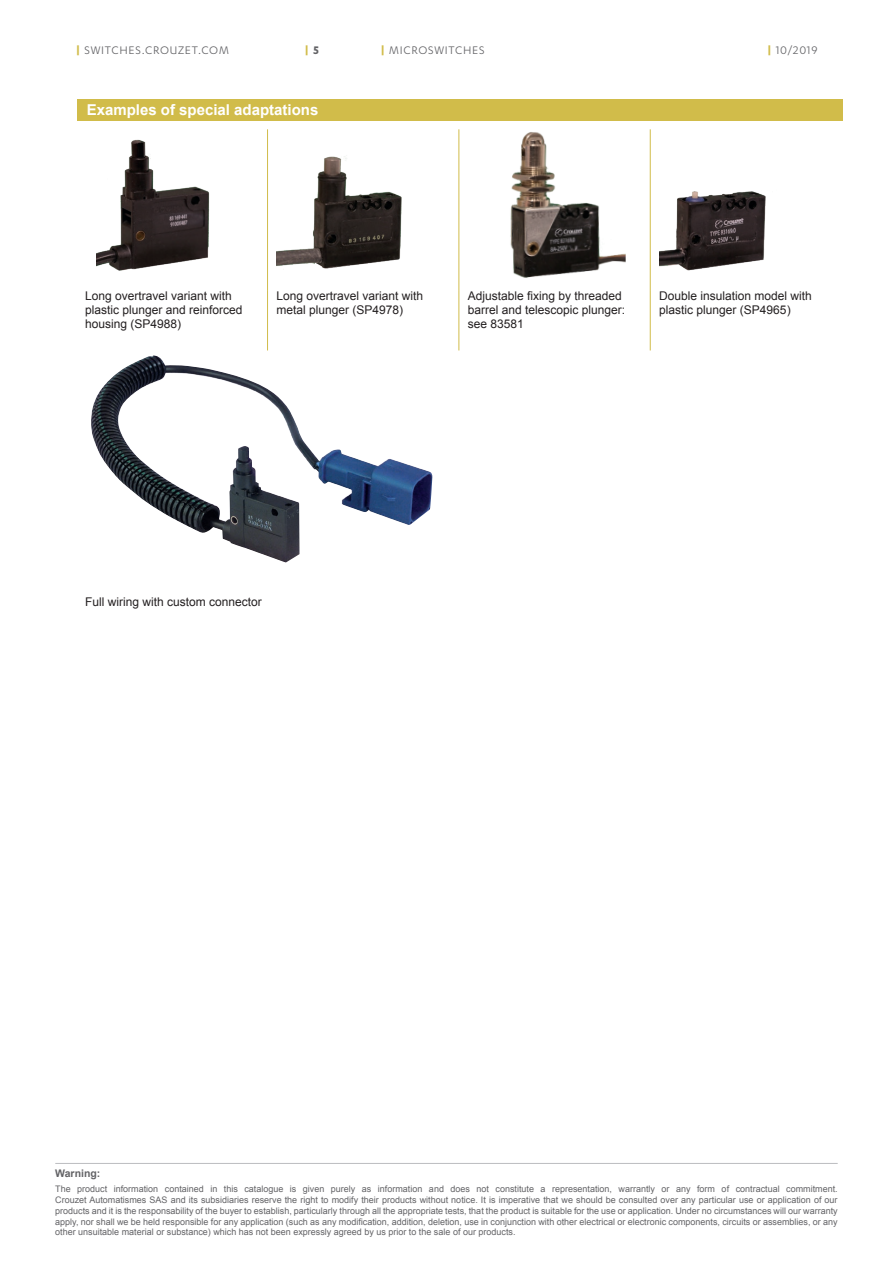
<style>
.page{position:relative;width:893px;height:1263px;background:#fff}
.page>*{position:absolute;margin:0;border:0;box-sizing:border-box;transform-origin:0 0}
.t1{font:700 15px "Arial";color:#fff}
.t2{font:12.75px "Karbon";letter-spacing:.06em;color:#636366}
.t3{font:700 12.75px "Karbon";color:#d1bc4a}
.t4{font:12px/14.4px "Arial";color:#231f20}
.t5{font:700 10.5px "Arial";color:#636366}
.t6{font:9px/10.8px "Arial";color:#636366;text-align:justify}
.s1{font-weight:700;color:#d1bc4a}
.s2{color:#636366}
</style>
<div class="page">
<hr style="left:267px;top:129px;width:1px;height:162px;background:#d1bc4a">
<hr style="left:458px;top:129px;width:1px;height:162px;background:#d1bc4a">
<hr style="left:650px;top:129px;width:1px;height:162px;background:#d1bc4a">
<hr style="left:267px;top:291px;width:1px;height:59px;background:#d1bc4a">
<hr style="left:458px;top:291px;width:1px;height:59px;background:#d1bc4a">
<hr style="left:650px;top:291px;width:1px;height:59px;background:#d1bc4a">
<div style="left:78px;top:100px;width:765px;height:21px;background:#d1bc4a"></div>
<img style="left:96px;top:139px;width:114px;height:132px">
<img style="left:277px;top:156px;width:125px;height:113px">
<img style="left:510px;top:132px;width:116px;height:146px">
<img style="left:659px;top:191px;width:107px;height:80px">
<img style="left:91px;top:355px;width:341px;height:208px">
<hr style="left:55px;top:1163px;width:783px;height:1px;background:#bcbdc0">
<h2 class="t2" style="left:76px;top:43px;width:154px"><span class="s1">|</span> SWITCHES.CROUZET.COM</h2>
<h2 class="t3" style="left:305px;top:43px;width:16px">| <span class="s2">5</span></h2>
<h2 class="t2" style="left:381px;top:43px;width:105px"><span class="s1">|</span> MICROSWITCHES</h2>
<h1 class="t1" style="left:87px;top:100px;width:233px">Examples of special adaptations</h1>
<h2 class="t2" style="left:767px;top:43px;width:52px"><span class="s1">|</span> 10/2019</h2>
<h3 class="t4" style="left:85px;top:288px;width:159px">Long overtravel variant with plastic plunger and reinforced housing (SP4988)</h3>
<h3 class="t4" style="left:277px;top:288px;width:148px">Long overtravel variant with metal plunger (SP4978)</h3>
<h3 class="t4" style="left:468px;top:288px;width:159px">Adjustable fixing by threaded barrel and telescopic plunger: see 83581</h3>
<h3 class="t4" style="left:659px;top:288px;width:154px">Double insulation model with plastic plunger (SP4965)</h3>
<h3 class="t4" style="left:85px;top:594px;width:178px">Full wiring with custom connector</h3>
<p class="t5" style="left:55px;top:1166px;width:47px">Warning:</p>
<p class="t6" style="left:55px;top:1184px;width:784px">The product information contained in this catalogue is given purely as information and does not constitute a representation, warrantly or any form of contractual commitment.<br>Crouzet Automatismes SAS and its subsidiaries reserve the right to modify their products without notice. It is imperative that we should be consulted over any particular use or application of our products and it is the responsability of the buyer to establish, particularly through all the appropriate tests, that the product is suitable for the use or application. Under no circumstances will our warranty apply, nor shall we be held responsible for any application (such as any modification, addition, deletion, use in conjunction with other electrical or electronic components, circuits or assemblies, or any other unsuitable material or substance) which has not been expressly agreed by us prior to the sale of our products.</p>
</div>
